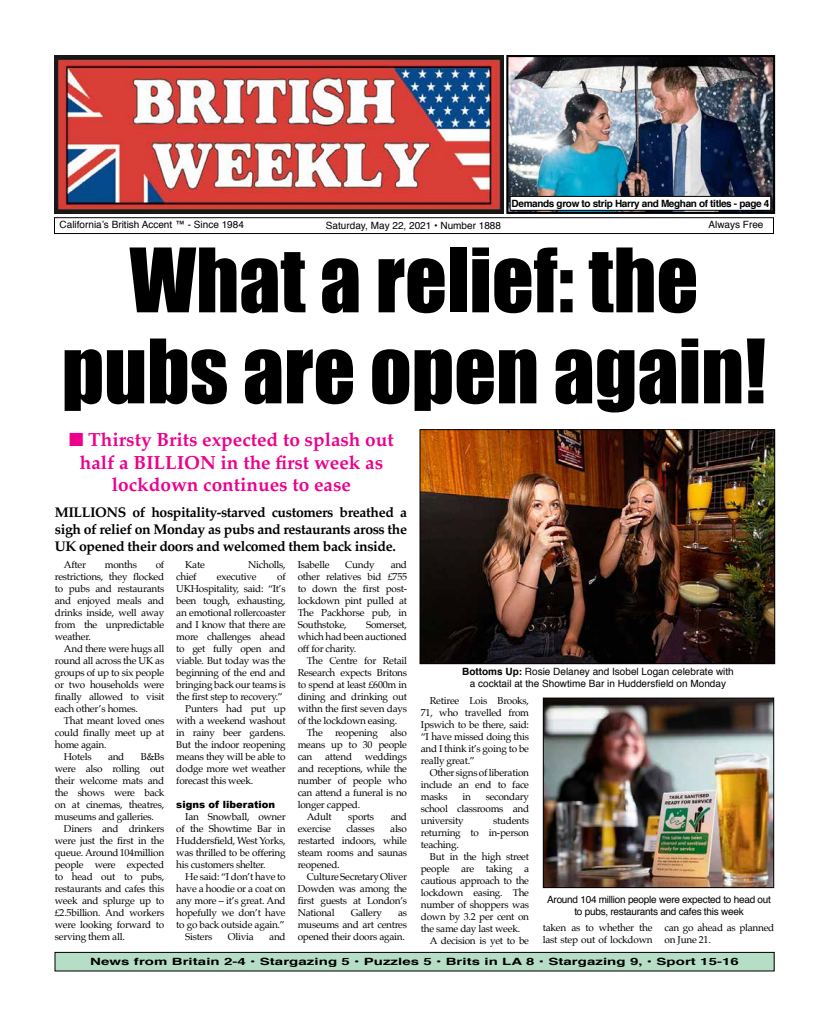
<style>
.page{position:relative;width:828px;height:1026px;background:#fff}
.page>*{position:absolute;margin:0;border:0;box-sizing:border-box;transform-origin:0 0}
.t1{font:82px/91px "Impact";color:#000;text-align:center}
.t2{font:700 19px/22.8px "Palatino";color:#ec008c;text-align:center}
.t3{font:700 14px/16.8px "Palatino";letter-spacing:-.025em;color:#000;text-align:justify}
.t4{font:10px/12px "Palatino";letter-spacing:-.025em;color:#000;text-align:justify}
.t5{font:10px/12px "Helvetica";color:#000;text-align:center}
.t6{font:10px/12px "Helvetica";letter-spacing:-.025em;color:#000;text-align:center}
.t7{font:700 10px "Helvetica";letter-spacing:.005em;color:#000;scale:1.5 1}
.t8{font:700 10px "Helvetica";letter-spacing:-.035em;color:#000}
.t9{font:900 10px "Arial";color:#000}
.s1{font-weight:700}
</style>
<div class="page">
<img style="left:509px;top:58px;width:263px;height:153px">
<div style="left:506px;top:55px;width:269px;height:159px;border:2px solid #000"></div>
<div style="left:54px;top:217px;width:720px;height:17px;border:1px solid #000"></div>
<img style="left:54px;top:55px;width:450px;height:159px">
<div style="left:55px;top:952px;width:719px;height:19px;background:#b6dec6"></div>
<div style="left:54px;top:952px;width:721px;height:20px;border:1px solid #000"></div>
<div style="left:510px;top:196px;width:261px;height:14px;background:#fff"></div>
<div style="left:510px;top:196px;width:261px;height:15px;border:1px solid #000"></div>
<img style="left:422px;top:431px;width:351px;height:231px">
<div style="left:420px;top:429px;width:355px;height:235px;border:1px solid #000"></div>
<img style="left:545px;top:700px;width:227px;height:186px">
<div style="left:543px;top:698px;width:231px;height:190px;border:1px solid #000"></div>
<p class="t8" style="left:512px;top:196px;width:259px">Demands grow to strip Harry and Meghan of titles - page 4</p>
<p class="t5" style="left:60px;top:219px;width:186px">California’s British Accent ™ - Since 1984</p>
<p class="t5" style="left:326px;top:220px;width:177px">Saturday, May 22, 2021 • Number 1888</p>
<p class="t5" style="left:708px;top:219px;width:57px">Always Free</p>
<h1 class="t1" style="left:62px;top:233px;width:706px">What a relief: the pubs are open again!</h1>
<h2 class="t2" style="left:69px;top:427px;width:326px">■ Thirsty Brits expected to splash out half a BILLION in the first week as lockdown continues to ease</h2>
<h3 class="t3" style="left:55px;top:504px;width:354px">MILLIONS of hospitality-starved customers breathed a sigh of relief on Monday as pubs and restaurants aross the UK opened their doors and welcomed them back inside.</h3>
<p class="t4" style="left:64px;top:558px;width:24px">After</p>
<p class="t4" style="left:105px;top:558px;width:34px">months</p>
<p class="t4" style="left:55px;top:558px;width:111px;text-indent:101px">of restrictions, they flocked to pubs and restaurants and enjoyed meals and drinks inside, well away from the unpredictable weather.</p>
<p class="t4" style="left:55px;top:642px;width:111px;text-indent:9px">And there were hugs all round all across the UK as groups of up to six people or two households were finally allowed to visit each other’s homes.</p>
<p class="t4" style="left:64px;top:714px;width:102px">That meant loved ones</p>
<p class="t4" style="left:55px;top:726px;width:111px">could finally meet up at</p>
<p class="t4" style="left:55px;top:738px;width:53px">home again.</p>
<p class="t4" style="left:64px;top:750px;width:29px">Hotels</p>
<p class="t4" style="left:108px;top:750px;width:18px">and</p>
<p class="t4" style="left:55px;top:750px;width:111px;text-indent:86px">B&amp;Bs were also rolling out their welcome mats and the shows were back on at cinemas, theatres, museums and galleries.</p>
<p class="t4" style="left:55px;top:822px;width:111px;text-indent:9px">Diners and drinkers were just the first in the queue. Around 104million people were expected to head out to pubs, restaurants and cafes this week and splurge up to £2.5billion. And workers were looking forward to serving them all.</p>
<p class="t4" style="left:185px;top:558px;width:21px">Kate</p>
<p class="t4" style="left:248px;top:558px;width:39px">Nicholls,</p>
<p class="t4" style="left:176px;top:570px;width:22px">chief</p>
<p class="t4" style="left:217px;top:570px;width:41px">executive</p>
<p class="t4" style="left:277px;top:570px;width:10px">of</p>
<p class="t4" style="left:176px;top:582px;width:111px">UKHospitality, said: “It’s</p>
<p class="t4" style="left:176px;top:594px;width:111px">been tough, exhausting,</p>
<p class="t4" style="left:176px;top:606px;width:111px">an emotional rollercoaster</p>
<p class="t4" style="left:176px;top:618px;width:111px">and I know that there are</p>
<p class="t4" style="left:176px;top:630px;width:111px">more challenges ahead</p>
<p class="t4" style="left:176px;top:642px;width:111px">to get fully open and</p>
<p class="t4" style="left:176px;top:654px;width:111px">viable. But today was the</p>
<p class="t4" style="left:176px;top:666px;width:111px">beginning of the end and</p>
<p class="t4" style="left:176px;top:678px;width:111px">bringing back our teams is</p>
<p class="t4" style="left:176px;top:690px;width:108px">the first step to recovery.”</p>
<p class="t4" style="left:185px;top:702px;width:102px">Punters had put up</p>
<p class="t4" style="left:176px;top:714px;width:111px">with a weekend washout</p>
<p class="t4" style="left:176px;top:726px;width:111px">in rainy beer gardens.</p>
<p class="t4" style="left:176px;top:738px;width:111px">But the indoor reopening</p>
<p class="t4" style="left:176px;top:750px;width:111px">means they will be able to</p>
<p class="t4" style="left:176px;top:762px;width:111px">dodge more wet weather</p>
<p class="t4" style="left:176px;top:774px;width:79px">forecast this week.</p>
<p class="t9" style="left:176px;top:797px;width:100px">signs of liberation</p>
<p class="t4" style="left:176px;top:810px;width:111px;text-indent:9px">Ian Snowball, owner of the Showtime Bar in Huddersfield, West Yorks, was thrilled to be offering his customers shelter.</p>
<p class="t4" style="left:185px;top:870px;width:102px">He said: “I don’t have to</p>
<p class="t4" style="left:176px;top:882px;width:111px">have a hoodie or a coat on</p>
<p class="t4" style="left:176px;top:894px;width:111px">any more – it’s great. And</p>
<p class="t4" style="left:176px;top:906px;width:111px">hopefully we don’t have</p>
<p class="t4" style="left:176px;top:918px;width:110px">to go back outside again.”</p>
<p class="t4" style="left:185px;top:930px;width:29px">Sisters</p>
<p class="t4" style="left:228px;top:930px;width:27px">Olivia</p>
<p class="t4" style="left:269px;top:930px;width:18px">and</p>
<p class="t4" style="left:298px;top:558px;width:33px">Isabelle</p>
<p class="t4" style="left:345px;top:558px;width:31px">Cundy</p>
<p class="t4" style="left:298px;top:558px;width:111px;text-indent:93px">and other relatives bid £755 to down the first post&shy;lockdown pint pulled at The Packhorse pub, in Southstoke,</p>
<p class="t4" style="left:298px;top:618px;width:111px;text-indent:68px">Somerset, which had been auctioned off for charity.</p>
<p class="t4" style="left:307px;top:654px;width:102px">The Centre for Retail</p>
<p class="t4" style="left:298px;top:666px;width:111px">Research expects Britons</p>
<p class="t4" style="left:298px;top:678px;width:111px">to spend at least £600m in</p>
<p class="t4" style="left:298px;top:690px;width:111px">dining and drinking out</p>
<p class="t4" style="left:298px;top:702px;width:111px">withn the first seven days</p>
<p class="t4" style="left:298px;top:714px;width:101px">of the lockdown easing.</p>
<p class="t4" style="left:307px;top:726px;width:102px">The reopening also</p>
<p class="t4" style="left:298px;top:738px;width:111px">means up to 30 people</p>
<p class="t4" style="left:298px;top:750px;width:16px">can</p>
<p class="t4" style="left:325px;top:750px;width:28px">attend</p>
<p class="t4" style="left:365px;top:750px;width:44px">weddings</p>
<p class="t4" style="left:298px;top:762px;width:111px">and receptions, while the</p>
<p class="t4" style="left:298px;top:774px;width:111px">number of people who</p>
<p class="t4" style="left:298px;top:786px;width:111px">can attend a funeral is no</p>
<p class="t4" style="left:298px;top:798px;width:64px">longer capped.</p>
<p class="t4" style="left:307px;top:810px;width:27px">Adult</p>
<p class="t4" style="left:348px;top:810px;width:27px">sports</p>
<p class="t4" style="left:391px;top:810px;width:18px">and</p>
<p class="t4" style="left:298px;top:822px;width:35px">exercise</p>
<p class="t4" style="left:346px;top:822px;width:30px">classes</p>
<p class="t4" style="left:298px;top:822px;width:111px;text-indent:93px">also restarted indoors, while steam rooms and saunas reopened.</p>
<p class="t4" style="left:298px;top:870px;width:111px;text-indent:9px">Culture Secretary Oliver Dowden was among the first guests at London’s National</p>
<p class="t4" style="left:351px;top:906px;width:33px">Gallery</p>
<p class="t4" style="left:298px;top:906px;width:111px;text-indent:100px">as museums and art centres opened their doors again.</p>
<p class="t5" style="left:462px;top:665px;width:273px"><span class="s1">Bottoms Up:</span> Rosie Delaney and Isobel Logan celebrate with a cocktail at the Showtime Bar in Huddersfield on Monday</p>
<p class="t4" style="left:421px;top:695px;width:110px;text-indent:9px">Retiree Lois Brooks, 71, who travelled from Ipswich to be there, said: “I have missed doing this and I think it’s going to be really great.”</p>
<p class="t4" style="left:421px;top:767px;width:110px;text-indent:9px">Other signs of liberation include an end to face masks</p>
<p class="t4" style="left:421px;top:791px;width:110px;text-indent:65px">secondary school classrooms and university</p>
<p class="t4" style="left:463px;top:791px;width:10px">in</p>
<p class="t4" style="left:421px;top:815px;width:110px;text-indent:72px">students returning to in-person teaching.</p>
<p class="t4" style="left:430px;top:851px;width:101px">But in the high street</p>
<p class="t4" style="left:421px;top:863px;width:110px">people are taking a</p>
<p class="t4" style="left:421px;top:875px;width:110px">cautious approach to the</p>
<p class="t4" style="left:421px;top:887px;width:110px">lockdown easing. The</p>
<p class="t4" style="left:421px;top:899px;width:110px">number of shoppers was</p>
<p class="t4" style="left:421px;top:911px;width:110px">down by 3.2 per cent on</p>
<p class="t4" style="left:421px;top:923px;width:101px">the same day last week.</p>
<p class="t4" style="left:430px;top:935px;width:101px">A decision is yet to be</p>
<p class="t6" style="left:547px;top:894px;width:225px">Around 104 million people were expected to head out to pubs, restaurants and cafes this week</p>
<p class="t4" style="left:543px;top:922px;width:111px">taken as to whether the last step out of lockdown</p>
<p class="t4" style="left:665px;top:922px;width:111px">can go ahead as planned on June 21.</p>
<p class="t7" style="left:90px;top:954px;width:434px">News from Britain 2-4 • Stargazing 5 • Puzzles 5 • Brits in LA 8 • Stargazing 9, • Sport 15-16</p>
</div>
